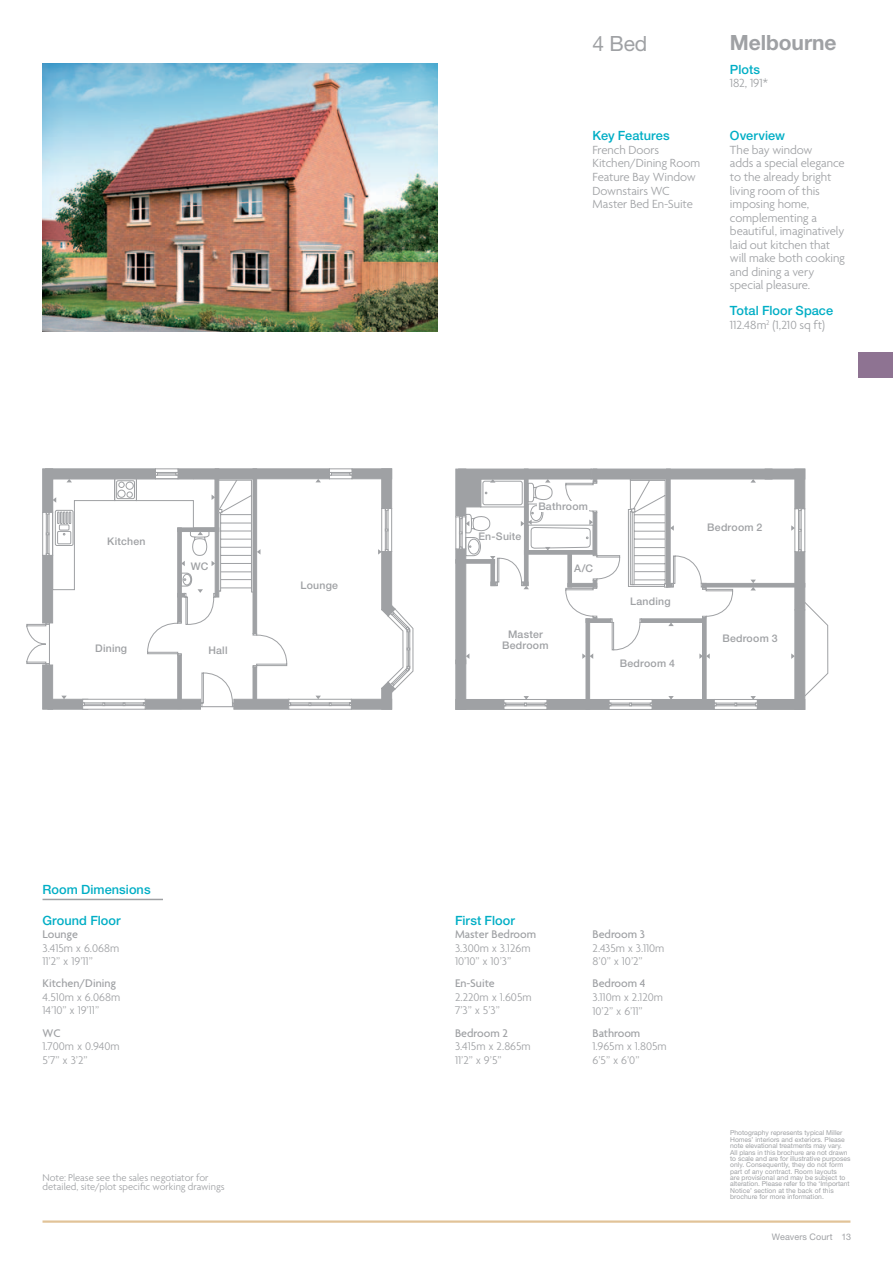
<style>
.page{position:relative;width:893px;height:1263px;background:#fff}
.page>*{position:absolute;margin:0;border:0;box-sizing:border-box;transform-origin:0 0}
.t1{font:700 21px "Helvetica Neue";letter-spacing:-.005em;color:#9fa1a4}
.t2{font:21px "Helvetica Neue";color:#9fa1a4}
.t3{font:300 12.75px/13.5px "Agenda";letter-spacing:-.005em;color:#9fa1a4}
.t4{font:500 12.75px "Helvetica Neue";letter-spacing:.005em;color:#00aec5}
.t5{font:300 12px/13.5px "Agenda";color:#9fa1a4}
.t6{font:500 12px "Agenda";color:#9fa1a4}
.t7{font:500 10.5px/11.2px "Helvetica Neue";letter-spacing:.02em;color:#9fa1a4;text-align:center}
.t8{font:300 10.5px/9px "Agenda";color:#9fa1a4}
.t9{font:9px "Helvetica Neue";letter-spacing:.015em;color:#9fa1a4}
.t10{font:6.75px/6.3px "Helvetica Neue";color:#9fa1a4}
</style>
<div class="page">
<img style="left:43px;top:64px;width:395px;height:268px">
<hr style="left:43px;top:899px;width:120px;height:1px;background:#9fa1a4">
<div style="left:795px;top:551px;width:10px;height:59px;background:#9fa1a4"></div>
<div style="left:795px;top:469px;width:10px;height:40px;background:#9fa1a4"></div>
<div style="left:765px;top:469px;width:40px;height:10px;background:#9fa1a4"></div>
<div style="left:591px;top:469px;width:181px;height:10px;background:#9fa1a4"></div>
<div style="left:458px;top:469px;width:133px;height:10px;background:#9fa1a4"></div>
<div style="left:456px;top:469px;width:10px;height:48px;background:#9fa1a4"></div>
<svg style="left:455px;top:478px;width:278px;height:232px"></svg>
<svg style="left:466px;top:653px;width:3px;height:6px"></svg>
<svg style="left:523px;top:582px;width:6px;height:7px"></svg>
<svg style="left:503px;top:696px;width:44px;height:14px"></svg>
<svg style="left:791px;top:508px;width:14px;height:44px"></svg>
<svg style="left:750px;top:479px;width:6px;height:4px"></svg>
<svg style="left:582px;top:653px;width:11px;height:6px"></svg>
<svg style="left:699px;top:580px;width:129px;height:130px"></svg>
<svg style="left:609px;top:478px;width:65px;height:232px"></svg>
<svg style="left:455px;top:516px;width:14px;height:33px"></svg>
<svg style="left:490px;top:479px;width:5px;height:4px"></svg>
<svg style="left:490px;top:556px;width:5px;height:4px"></svg>
<svg style="left:521px;top:519px;width:11px;height:7px"></svg>
<svg style="left:589px;top:519px;width:4px;height:6px"></svg>
<svg style="left:545px;top:479px;width:5px;height:4px"></svg>
<svg style="left:545px;top:547px;width:5px;height:4px"></svg>
<div style="left:538px;top:501px;width:51px;height:11px;background:#fff"></div>
<div style="left:42px;top:665px;width:11px;height:44px;background:#9fa1a4"></div>
<div style="left:48px;top:699px;width:40px;height:10px;background:#9fa1a4"></div>
<div style="left:145px;top:699px;width:56px;height:10px;background:#9fa1a4"></div>
<div style="left:234px;top:699px;width:55px;height:10px;background:#9fa1a4"></div>
<div style="left:351px;top:699px;width:41px;height:10px;background:#9fa1a4"></div>
<div style="left:381px;top:688px;width:11px;height:21px;background:#9fa1a4"></div>
<div style="left:381px;top:551px;width:11px;height:59px;background:#9fa1a4;border:1px solid #9fa1a4"></div>
<div style="left:381px;top:469px;width:11px;height:40px;background:#9fa1a4;border:1px solid #9fa1a4"></div>
<div style="left:352px;top:469px;width:40px;height:10px;background:#9fa1a4"></div>
<div style="left:178px;top:469px;width:152px;height:10px;background:#9fa1a4"></div>
<svg style="left:329px;top:468px;width:23px;height:11px"></svg>
<svg style="left:82px;top:707px;width:63px;height:2px"></svg>
<div style="left:289px;top:699px;width:63px;height:10px;background:#fff"></div>
<svg style="left:381px;top:602px;width:32px;height:94px"></svg>
<svg style="left:27px;top:468px;width:293px;height:239px"></svg>
<svg style="left:53px;top:497px;width:3px;height:6px"></svg>
<svg style="left:67px;top:479px;width:5px;height:3px"></svg>
<svg style="left:61px;top:696px;width:6px;height:3px"></svg>
<svg style="left:378px;top:508px;width:14px;height:47px"></svg>
<svg style="left:315px;top:479px;width:6px;height:3px"></svg>
<svg style="left:289px;top:696px;width:63px;height:10px"></svg>
<svg style="left:181px;top:561px;width:4px;height:5px"></svg>
<svg style="left:212px;top:468px;width:48px;height:125px"></svg>
<svg style="left:198px;top:531px;width:5px;height:4px"></svg>
<svg style="left:198px;top:589px;width:5px;height:4px"></svg>
<hr style="left:43px;top:1220px;width:807px;height:3px;background:#e1c398">
<div style="left:859px;top:353px;width:34px;height:25px;background:#8e7392"></div>
<h3 class="t7" style="left:107px;top:536px;width:40px">Kitchen</h3>
<h3 class="t7" style="left:95px;top:642px;width:34px">Dining</h3>
<h3 class="t7" style="left:191px;top:560px;width:19px">WC</h3>
<h3 class="t7" style="left:208px;top:644px;width:21px">Hall</h3>
<h3 class="t7" style="left:301px;top:579px;width:39px">Lounge</h3>
<h2 class="t4" style="left:43px;top:882px;width:110px">Room Dimensions</h2>
<h2 class="t4" style="left:43px;top:913px;width:80px">Ground Floor</h2>
<h3 class="t6" style="left:43px;top:927px;width:37px">Lounge</h3>
<h3 class="t5" style="left:43px;top:941px;width:78px">3.415m x 6.068m<br>11’2” x 19’11”</h3>
<h3 class="t6" style="left:43px;top:976px;width:75px">Kitchen/Dining</h3>
<h3 class="t5" style="left:43px;top:990px;width:79px">4.510m x 6.068m<br>14’10” x 19’11”</h3>
<h3 class="t6" style="left:43px;top:1025px;width:20px">WC</h3>
<h3 class="t5" style="left:43px;top:1039px;width:79px">1.700m x 0.940m<br>5’7” x 3’2”</h3>
<h3 class="t8" style="left:43px;top:1173px;width:184px">Note: Please see the sales negotiator for detailed, site/plot specific working drawings</h3>
<h1 class="t2" style="left:592px;top:31px;width:56px">4 Bed</h1>
<h1 class="t1" style="left:730px;top:30px;width:108px">Melbourne</h1>
<h2 class="t4" style="left:592px;top:128px;width:79px">Key Features</h2>
<h2 class="t3" style="left:592px;top:143px;width:109px">French Doors<br>Kitchen/Dining Room<br>Feature Bay Window<br>Downstairs WC<br>Master Bed En-Suite</h2>
<h2 class="t4" style="left:730px;top:62px;width:32px">Plots</h2>
<h2 class="t3" style="left:730px;top:76px;width:40px">182, 191*</h2>
<h2 class="t4" style="left:730px;top:128px;width:57px">Overview</h2>
<h2 class="t3" style="left:730px;top:143px;width:117px">The bay window<br>adds a special elegance to the already bright living room of this imposing home, complementing a beautiful, imaginatively laid out kitchen that will make both cooking and dining a very special pleasure.</h2>
<h2 class="t4" style="left:730px;top:303px;width:105px">Total Floor Space</h2>
<h2 class="t3" style="left:730px;top:318px;width:96px">112.48m<sup>2</sup> (1,210 sq ft)</h2>
<h3 class="t7" style="left:478px;top:530px;width:44px">En-Suite</h3>
<h3 class="t7" style="left:538px;top:500px;width:51px">Bathroom</h3>
<h3 class="t7" style="left:574px;top:562px;width:20px">A/C</h3>
<h3 class="t7" style="left:502px;top:628px;width:48px">Master<br>Bedroom</h3>
<h3 class="t7" style="left:630px;top:596px;width:42px">Landing</h3>
<h3 class="t7" style="left:620px;top:657px;width:57px">Bedroom 4</h3>
<h3 class="t7" style="left:707px;top:521px;width:57px">Bedroom 2</h3>
<h3 class="t7" style="left:722px;top:632px;width:57px">Bedroom 3</h3>
<h2 class="t4" style="left:455px;top:913px;width:61px">First Floor</h2>
<h3 class="t6" style="left:455px;top:927px;width:83px">Master Bedroom</h3>
<h3 class="t5" style="left:455px;top:941px;width:77px">3.300m x 3.126m<br>10’10” x 10’3”</h3>
<h3 class="t6" style="left:455px;top:976px;width:41px">En-Suite</h3>
<h3 class="t5" style="left:455px;top:990px;width:78px">2.220m x 1.605m<br>7’3” x 5’3”</h3>
<h3 class="t6" style="left:455px;top:1025px;width:55px">Bedroom 2</h3>
<h3 class="t5" style="left:455px;top:1039px;width:77px">3.415m x 2.865m<br>11’2” x 9’5”</h3>
<h3 class="t6" style="left:592px;top:927px;width:54px">Bedroom 3</h3>
<h3 class="t5" style="left:592px;top:941px;width:73px">2.435m x 3.110m<br>8’0” x 10’2”</h3>
<h3 class="t6" style="left:592px;top:976px;width:55px">Bedroom 4</h3>
<h3 class="t5" style="left:592px;top:990px;width:72px">3.110m x 2.120m<br>10’2” x 6’11”</h3>
<h3 class="t6" style="left:592px;top:1025px;width:49px">Bathroom</h3>
<h3 class="t5" style="left:592px;top:1039px;width:76px">1.965m x 1.805m<br>6’5” x 6’0”</h3>
<h3 class="t7" style="left:604px;top:942px;width:19px">WC</h3>
<h3 class="t7" style="left:622px;top:1027px;width:21px">Hall</h3>
<p class="t10" style="left:730px;top:1130px;width:122px">Photography represents typical Miller Homes’ interiors and exteriors. Please note elevational treatments may vary.<br>All plans in this brochure are not drawn to scale and are for illustrative purposes only. Consequently, they do not form part of any contract. Room layouts<br>are provisional and may be subject to alteration. Please refer to the ‘Important Notice’ section at the back of this brochure for more information.</p>
<h3 class="t9" style="left:772px;top:1232px;width:81px">Weavers Court 13</h3>
</div>
